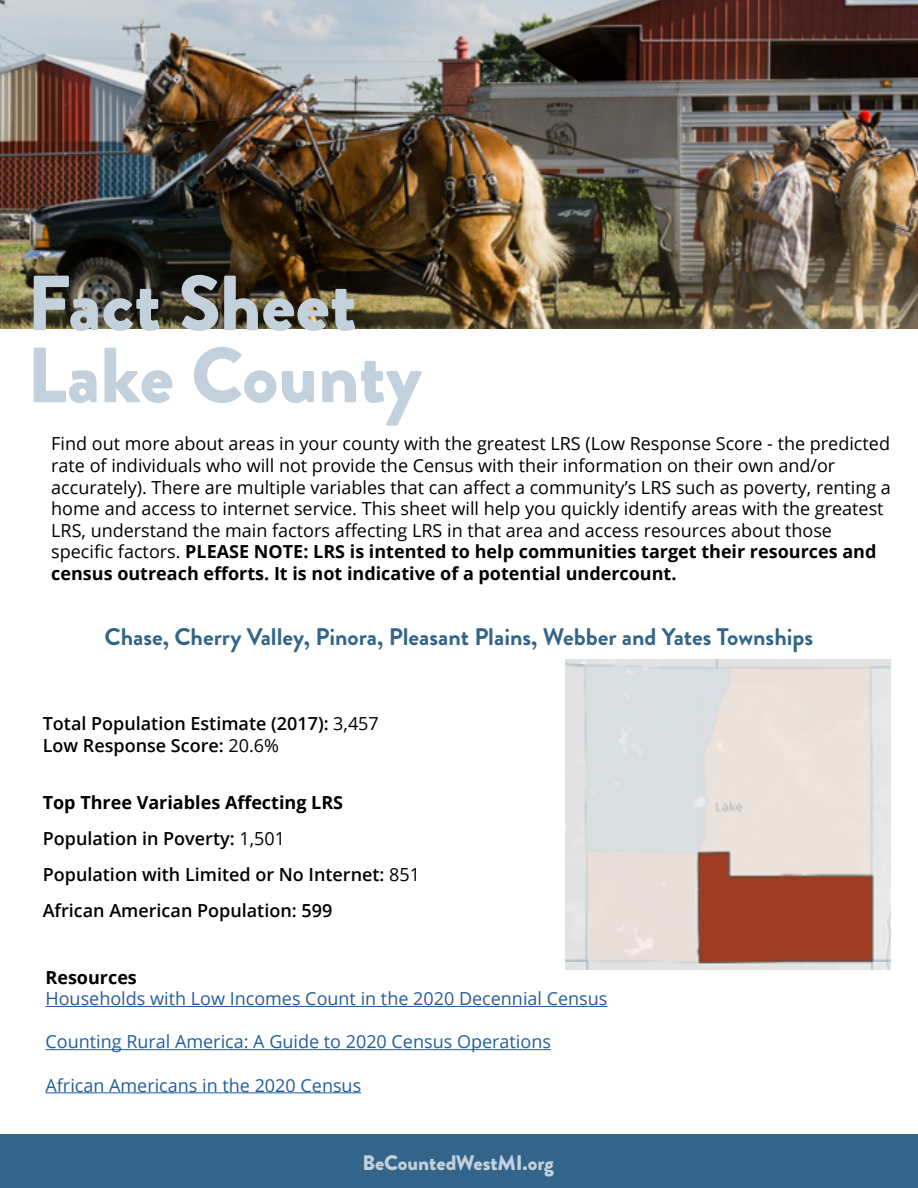
<style>
.page{position:relative;width:918px;height:1188px;background:#fff}
.page>*{position:absolute;margin:0;border:0;box-sizing:border-box;transform-origin:0 0}
.t1{font:900 78px/72px "Brandon Grotesque";color:#c2d1dc}
.t2{font:700 24px "Brandon Grotesque";color:#33658a}
.t3{font:900 21px "Brandon Grotesque";color:#c2d1dc}
.t4{font:18px/21.6px "Open Sans";color:#000}
.t5{font:600 18px/36px "Open Sans";color:#000}
.t6{font:18px "Open Sans";color:#215e9e}
.t7{font:700 18px "Open Sans";color:#000}
.s1{font-weight:700}
.s2{font-weight:400}
</style>
<div class="page">
<img style="left:0;top:0;width:918px;height:329px">
<div style="left:0;top:1134px;width:918px;height:54px;background:#33658a"></div>
<hr style="left:45px;top:1006px;width:562px;height:1px;background:#215e9e">
<hr style="left:45px;top:1049px;width:506px;height:1px;background:#215e9e">
<hr style="left:45px;top:1092px;width:316px;height:1px;background:#215e9e">
<img style="left:566px;top:659px;width:325px;height:311px">
<h1 class="t1" style="left:27px;top:268px;width:397px">Fact Sheet<br>Lake County</h1>
<p class="t4" style="left:51px;top:433px;width:841px">Find out more about areas in your county with the greatest LRS (Low Response Score - the predicted rate of individuals who will not provide the Census with their information on their own and/or accurately .) There are multiple variables that can affect a community s’ LRS such as poverty, renting a home and access to internet service. This sheet will help you quickly identify areas with the greatest LRS, understand the main factors affecting LRS in that area and access resources about those specific factors. <span class="s1">PLEASE NOTE: LRS is intented to help communities target their resources and census outreach efforts It. is not indicative of a potential undercount.</span></p>
<h2 class="t2" style="left:105px;top:620px;width:710px">Chase, Cherry Valley, Pinora, Pleasant Plains, Webber and Yates Townships</h2>
<p class="t5" style="left:43px;top:713px;width:338px;line-height:21.6px">Total Population Estimate )2017 :( <span class="s2">3,457<br></span>Low Response Score: <span class="s2">20.6%</span></p>
<p class="t5" style="left:43px;top:785px;width:379px"><span class="s1">Top Three Variables Affecting LRS </span>Population in Poverty: <span class="s2">1,501<br></span>Population with Limited or No Internet: <span class="s2">851<br></span>African American Population: 599</p>
<p class="t7" style="left:45px;top:964px;width:93px">Resources</p>
<p class="t6" style="left:45px;top:986px;width:564px">Households with Low Incomes Count in the 2020 Decennial Census</p>
<p class="t6" style="left:45px;top:1029px;width:507px">Counting Rural America A: Guide to 2020 Census Operations</p>
<p class="t6" style="left:45px;top:1073px;width:317px">African Americans in the 2020 Census</p>
<p class="t3" style="left:362px;top:1148px;width:193px">BeCountedWestMI.org</p>
</div>
